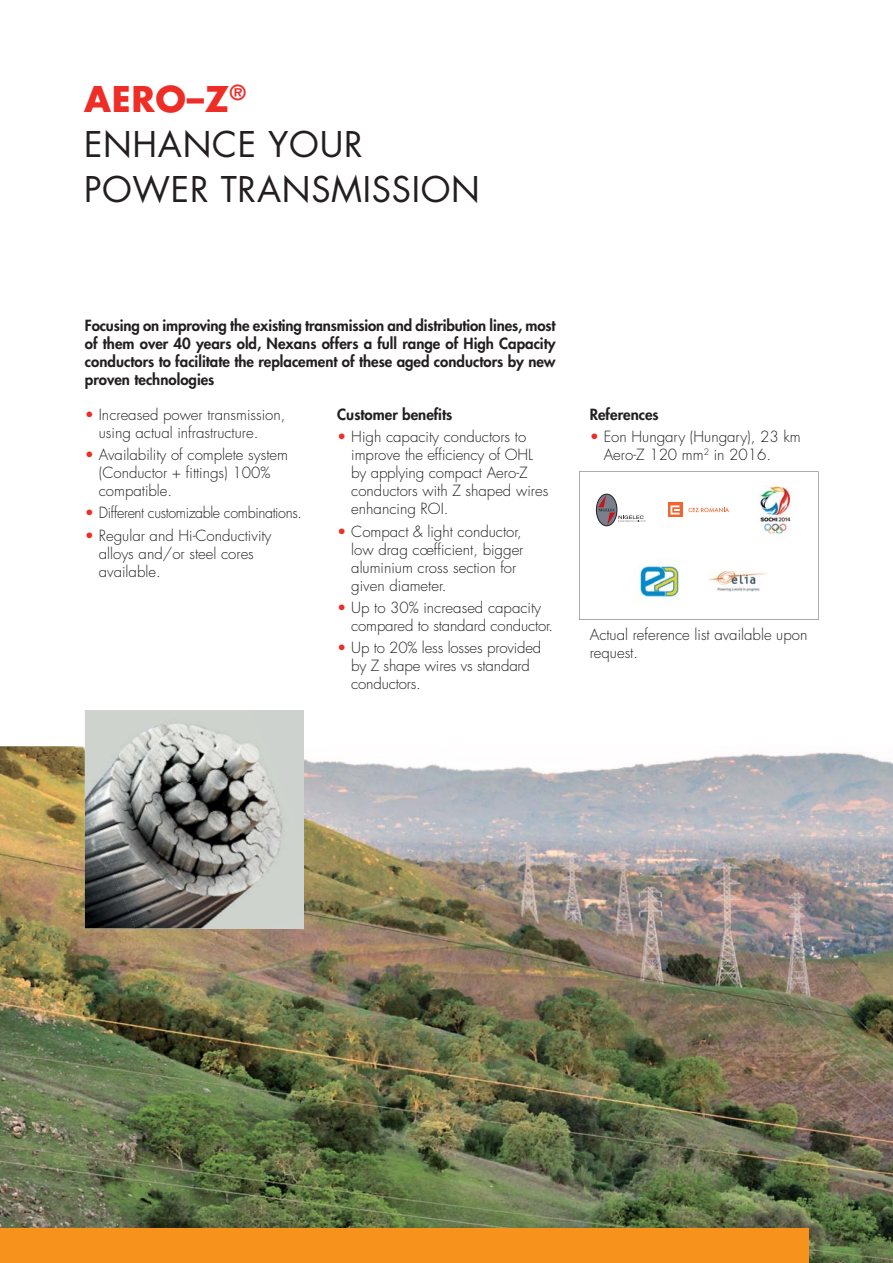
<style>
.page{position:relative;width:893px;height:1263px;background:#fff}
.page>*{position:absolute;margin:0;border:0;box-sizing:border-box;transform-origin:0 0}
.t1{font:34.5px/45px "Futura";letter-spacing:.02em;color:#231f20}
.t2{font:300 15px/18px "Futura";color:#231f20}
.t3{font:800 15px/18px "Futura";color:#231f20;text-align:justify}
.t4{font:300 15px "Futura";letter-spacing:-.025em;color:#231f20;scale:.95 1}
.s1{font-weight:700;color:#ee2d27}
.s2{color:#ee2d27}
</style>
<div class="page">
<img style="left:0;top:746px;width:892px;height:517px">
<div style="left:0;top:1229px;width:808px;height:34px;background:#f7931d"></div>
<svg style="left:579px;top:472px;width:239px;height:148px"></svg>
<img style="left:752px;top:482px;width:48px;height:56px">
<img style="left:709px;top:571px;width:58px;height:21px">
<img style="left:85px;top:710px;width:117px;height:85px">
<img style="left:202px;top:710px;width:101px;height:212px">
<img style="left:85px;top:795px;width:47px;height:133px">
<img style="left:252px;top:710px;width:51px;height:133px">
<img style="left:94px;top:771px;width:170px;height:151px">
<img style="left:132px;top:871px;width:152px;height:57px">
<h1 class="t1" style="left:84px;top:79px;width:397px"><span class="s1">AERO–Z</span><sup>®<br></sup>ENHANCE YOUR<br>POWER TRANSMISSION</h1>
<p class="t3" style="left:85px;top:318px;width:472px">Focusing on improving the existing transmission and distribution lines, most of them over 40 years old, Nexans offers a full range of High Capacity conductors to facilitate the replacement of these aged conductors by new proven technologies</p>
<p class="t2" style="left:99px;top:407px;width:188px;text-indent:-14px"><span class="s2">•</span> Increased power transmission, using actual infrastructure.</p>
<p class="t2" style="left:99px;top:447px;width:191px;text-indent:-14px"><span class="s2">•</span> Availability of complete system (Conductor + fittings) 100% compatible.</p>
<p class="t4" style="left:85px;top:506px;width:230px"><span class="s2">•</span> Different customizable combinations.</p>
<p class="t2" style="left:99px;top:527px;width:174px;text-indent:-14px"><span class="s2">•</span> Regular and Hi-Conductivity alloys and/or steel cores available.</p>
<p class="t3" style="left:337px;top:407px;width:116px">Customer benefits</p>
<p class="t2" style="left:351px;top:429px;width:198px;text-indent:-14px"><span class="s2">•</span> High capacity conductors to improve the efficiency of OHL by applying compact Aero-Z conductors with Z shaped wires enhancing ROI.</p>
<p class="t2" style="left:351px;top:524px;width:174px;text-indent:-14px"><span class="s2">•</span> Compact &amp; light conductor, low drag cœfficient, bigger aluminium cross section for given diameter.</p>
<p class="t2" style="left:351px;top:600px;width:203px;text-indent:-14px"><span class="s2">•</span> Up to 30% increased capacity compared to standard conductor.</p>
<p class="t2" style="left:351px;top:640px;width:191px;text-indent:-14px"><span class="s2">•</span> Up to 20% less losses provided by Z shape wires vs standard conductors.</p>
<p class="t3" style="left:589px;top:407px;width:71px">References</p>
<p class="t2" style="left:603px;top:429px;width:198px;text-indent:-14px"><span class="s2">•</span> Eon Hungary (Hungary), 23 km<br>Aero-Z 120 mm<sup>2</sup> in 2016.</p>
<p class="t2" style="left:589px;top:627px;width:219px">Actual reference list available upon request.</p>
</div>
